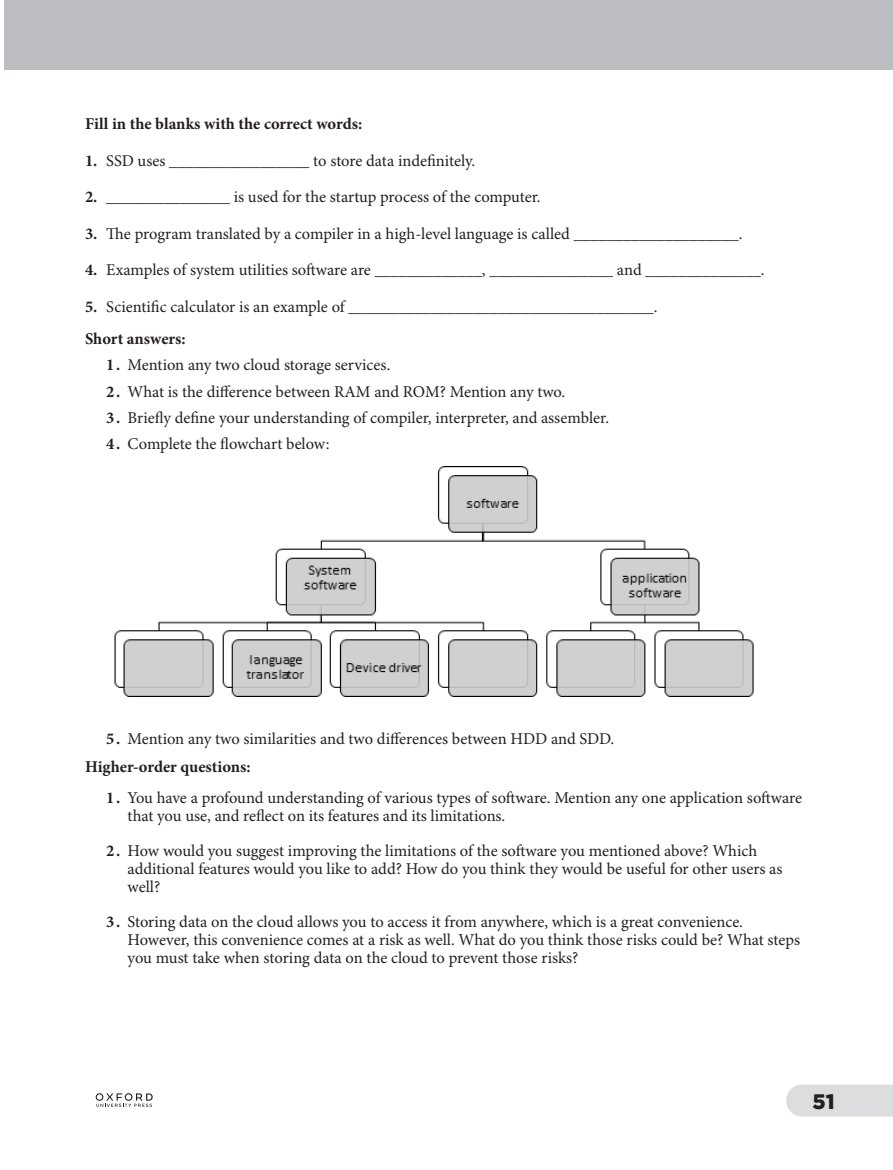
<style>
.page{position:relative;width:893px;height:1170px;background:#fff}
.page>*{position:absolute;margin:0;border:0;box-sizing:border-box;transform-origin:0 0}
.t1{font:900 21px "Gotham";color:#231f20}
.Body_Text_TG{font:16.5px/18px "Minion Pro";letter-spacing:-.005em;color:#231f20}
.Body_Text_TG-2{font:700 16.5px "Minion Pro";color:#231f20}
.s1{font-weight:700}
</style>
<div class="page">
<svg style="left:786px;top:1084px;width:107px;height:32px;background:#dedee0"></svg>
<div style="left:797px;top:1093px;width:37px;height:15px;background:#dcdddf"></div>
<svg style="left:96px;top:1093px;width:57px;height:13px"></svg>
<div style="left:4px;top:0;width:889px;height:70px;background:#bcbdc0"></div>
<img style="left:114px;top:467px;width:640px;height:229px">
<p class="Body_Text_TG-2" style="left:85px;top:112px;width:279px">Fill in the blanks with the correct words:</p>
<p class="Body_Text_TG" style="left:85px;top:152px;width:392px"><span class="s1">1.</span> SSD uses _________________ to store data indefinitely.</p>
<p class="Body_Text_TG" style="left:85px;top:188px;width:457px"><span class="s1">2.</span> _______________ is used for the startup process of the computer.</p>
<p class="Body_Text_TG" style="left:85px;top:225px;width:659px"><span class="s1">3.</span> The program translated by a compiler in a high-level language is called ____________________.</p>
<p class="Body_Text_TG" style="left:85px;top:261px;width:681px"><span class="s1">4.</span> Examples of system utilities software are _____________, _______________ and ______________.</p>
<p class="Body_Text_TG" style="left:85px;top:298px;width:574px"><span class="s1">5.</span> Scientific calculator is an example of _____________________________________.</p>
<p class="Body_Text_TG-2" style="left:85px;top:327px;width:102px">Short answers:</p>
<p class="Body_Text_TG" style="left:106px;top:356px;width:286px"><span class="s1">1.</span> Mention any two cloud storage services.</p>
<p class="Body_Text_TG" style="left:106px;top:383px;width:460px"><span class="s1">2.</span> What is the difference between RAM and ROM? Mention any two.</p>
<p class="Body_Text_TG" style="left:106px;top:409px;width:504px"><span class="s1">3.</span> Briefly define your understanding of compiler, interpreter, and assembler.</p>
<p class="Body_Text_TG" style="left:106px;top:435px;width:225px"><span class="s1">4.</span> Complete the flowchart below:</p>
<p class="Body_Text_TG" style="left:106px;top:730px;width:510px"><span class="s1">5.</span> Mention any two similarities and two differences between HDD and SDD.</p>
<p class="Body_Text_TG-2" style="left:85px;top:754px;width:167px">Higher-order questions:</p>
<p class="Body_Text_TG" style="left:128px;top:788px;width:676px;text-indent:-21px"><span class="s1">1.</span> You have a profound understanding of various types of software. Mention any one application software that you use, and reflect on its features and its limitations.</p>
<p class="Body_Text_TG" style="left:128px;top:841px;width:656px;text-indent:-21px"><span class="s1">2.</span> How would you suggest improving the limitations of the software you mentioned above? Which additional features would you like to add? How do you think they would be useful for other users as well?</p>
<p class="Body_Text_TG" style="left:128px;top:912px;width:674px;text-indent:-21px"><span class="s1">3.</span> Storing data on the cloud allows you to access it from anywhere, which is a great convenience.<br>However, this convenience comes at a risk as well. What do you think those risks could be? What steps you must take when storing data on the cloud to prevent those risks?</p>
<p class="t1" style="left:812px;top:1088px;width:24px">51</p>
</div>
